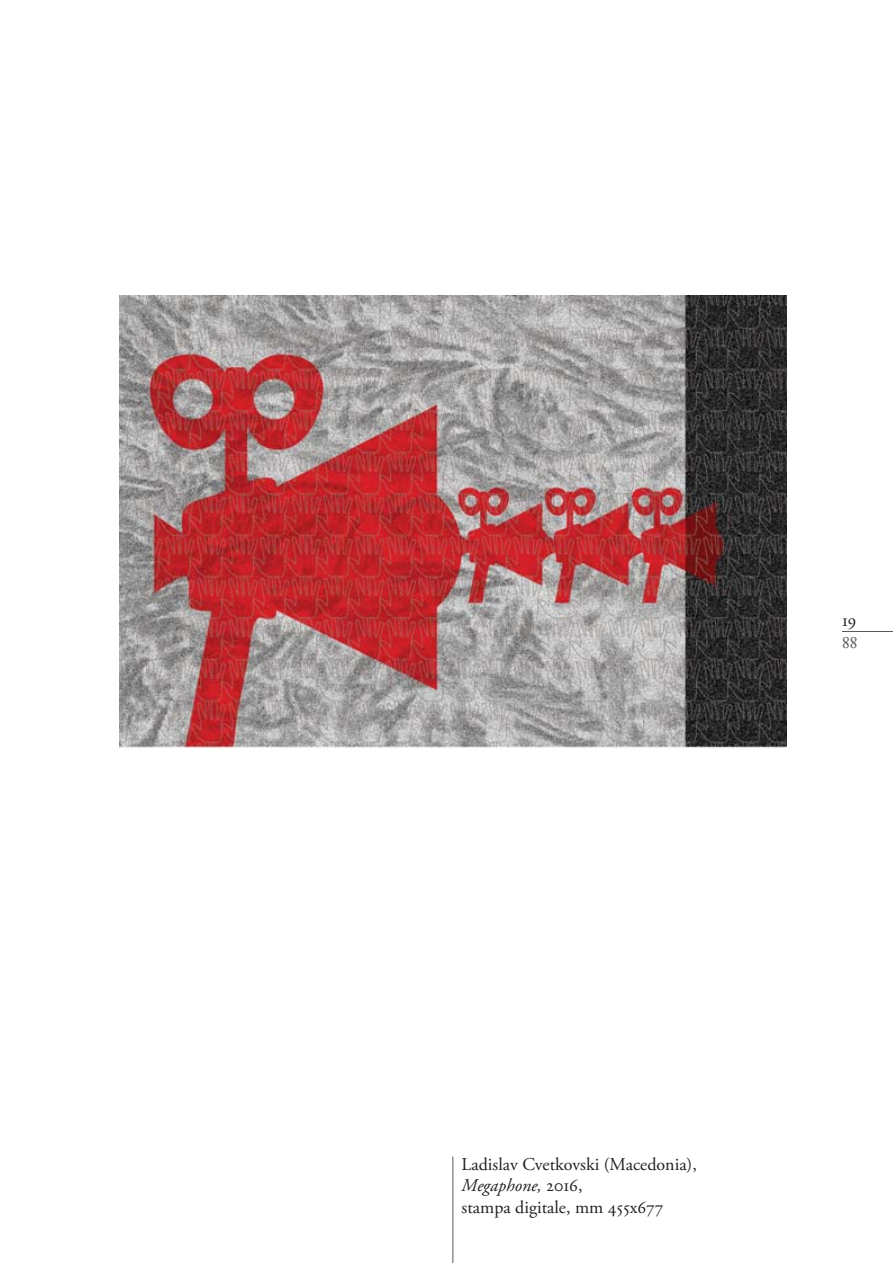
<style>
.page{position:relative;width:893px;height:1263px;background:#fff}
.page>*{position:absolute;margin:0;border:0;box-sizing:border-box;transform-origin:0 0}
.t1{font:18px/21.6px "Adobe Garamond Pro";color:#231f20}
.t2{font:18px "Adobe Garamond Regular SC";color:#231f20}
.t3{font:18px "Adobe Garamond Regular SC";color:#58595b}
.s1{font-style:italic}
</style>
<div class="page">
<hr style="left:842px;top:631px;width:51px;height:1px;background:#58595b">
<hr style="left:453px;top:1157px;width:1px;height:106px;background:#58595b">
<img style="left:119px;top:296px;width:668px;height:452px">
<p class="t2" style="left:842px;top:613px;width:16px">19</p>
<p class="t3" style="left:842px;top:635px;width:17px">88</p>
<p class="t1" style="left:462px;top:1155px;width:237px">Ladislav Cvetkovski (Macedonia),<br><span class="s1">Megaphone,</span> 2016,<br>stampa digitale, mm 455x677</p>
</div>
